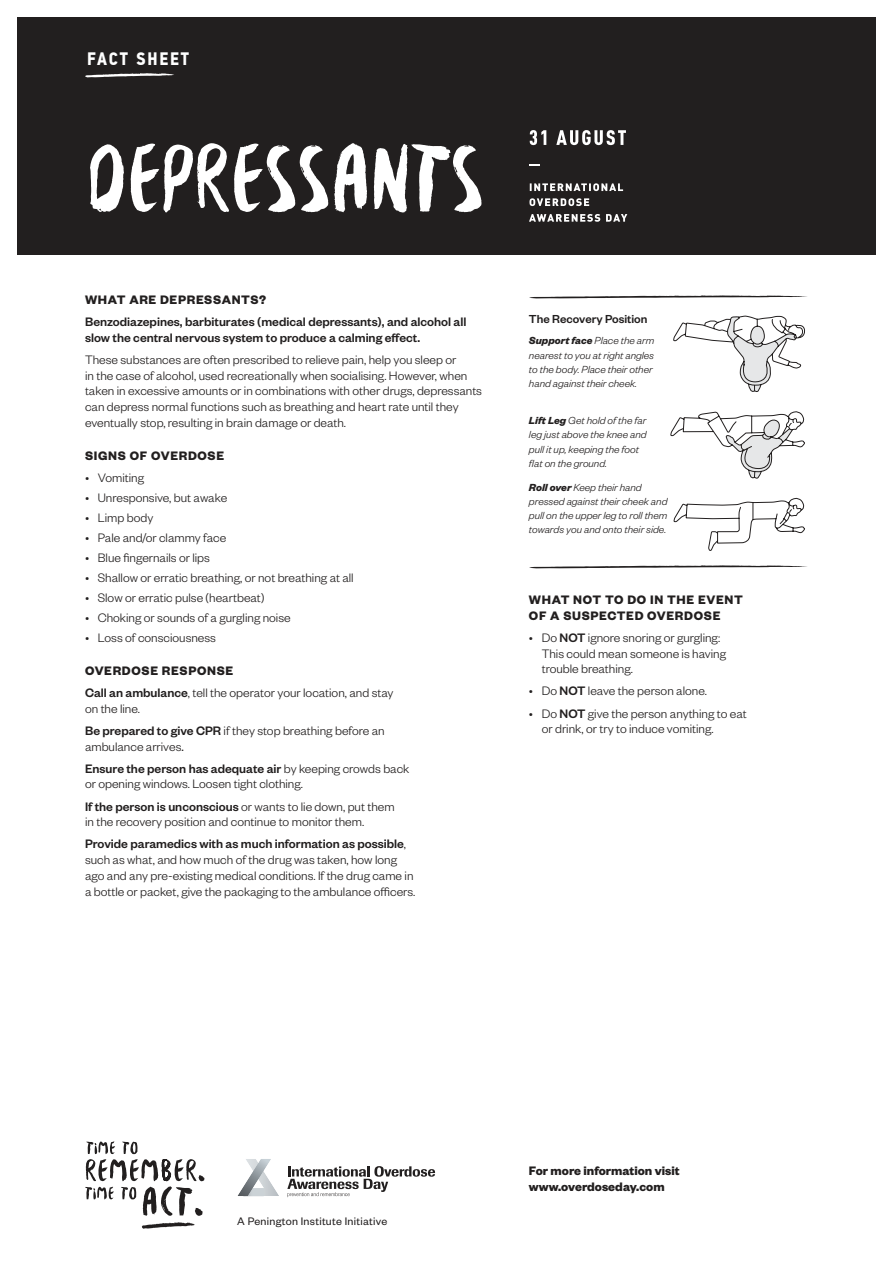
<style>
.page{position:relative;width:893px;height:1263px;background:#fff}
.page>*{position:absolute;margin:0;border:0;box-sizing:border-box;transform-origin:0 0}
.t1{font:102.15px "Besom";letter-spacing:-.025em;color:#fff}
.t2{font:700 18px "PF Din Text Cond Pro";letter-spacing:.1em;color:#fff}
.t3{font:300 13.5px/15.8px "Founders Grotesk";color:#221f1f}
.t4{font:500 13.5px/15.8px "Founders Grotesk";color:#221f1f}
.t5{font:700 13.5px/15.8px "Founders Grotesk";letter-spacing:.05em;color:#221f1f}
.t6{font:700 13.5px/16.5px "Founders Grotesk";color:#221f1f}
.t7{font:500 12.75px "Founders Grotesk";color:#221f1f}
.t8{font:12px "Founders Grotesk";letter-spacing:.025em;color:#221f1f}
.t9{font:italic 300 11.25px/14.2px "Founders Grotesk";color:#221f1f}
.s1{font-weight:700}
.s2{font-weight:500}
.s3{font-weight:400}
.s4{font-weight:300}
</style>
<div class="page">
<div style="left:17px;top:17px;width:859px;height:237px;background:#221f1f"></div>
<svg style="left:287px;top:1166px;width:148px;height:31px"></svg>
<img style="left:271px;top:1184px;width:8px;height:12px">
<img style="left:237px;top:1159px;width:34px;height:37px">
<svg style="left:142px;top:1222px;width:53px;height:7px"></svg>
<svg style="left:85px;top:1141px;width:119px;height:75px"></svg>
<svg style="left:85px;top:73px;width:89px;height:4px"></svg>
<svg style="left:529px;top:565px;width:278px;height:3px"></svg>
<svg style="left:529px;top:295px;width:278px;height:3px"></svg>
<svg style="left:673px;top:316px;width:132px;height:76px"></svg>
<svg style="left:674px;top:498px;width:131px;height:53px"></svg>
<svg style="left:671px;top:411px;width:134px;height:68px"></svg>
<svg style="left:529px;top:214px;width:98px;height:8px"></svg>
<svg style="left:529px;top:198px;width:60px;height:8px"></svg>
<svg style="left:530px;top:183px;width:93px;height:8px"></svg>
<svg style="left:529px;top:164px;width:11px;height:2px"></svg>
<svg style="left:530px;top:130px;width:96px;height:15px"></svg>
<h2 class="t2" style="left:87px;top:48px;width:103px">FACT SHEET</h2>
<h1 class="t1" style="left:85px;top:117px;width:402px">DEPRESSANTS</h1>
<p class="t5" style="left:85px;top:293px;width:183px">WHAT ARE DEPRESSANTS?</p>
<p class="t4" style="left:85px;top:315px;width:383px">Benzodiazepines, barbiturates (medical depressants), and alcohol all slow the central nervous system to produce a calming effect.</p>
<p class="t3" style="left:85px;top:353px;width:398px">These substances are often prescribed to relieve pain, help you sleep or<br>in the case of alcohol, used recreationally when socialising. However, when taken in excessive amounts or in combinations with other drugs, depressants can depress normal functions such as breathing and heart rate until they eventually stop, resulting in brain damage or death.</p>
<p class="t5" style="left:85px;top:449px;width:141px">SIGNS OF OVERDOSE</p>
<p class="t3" style="left:85px;top:471px;width:60px">• Vomiting</p>
<p class="t3" style="left:85px;top:491px;width:144px">• Unresponsive, but awake</p>
<p class="t3" style="left:85px;top:511px;width:70px">• Limp body</p>
<p class="t3" style="left:85px;top:531px;width:143px">• Pale and/or clammy face</p>
<p class="t3" style="left:85px;top:551px;width:126px">• Blue fingernails or lips</p>
<p class="t3" style="left:85px;top:571px;width:270px">• Shallow or erratic breathing, or not breathing at all</p>
<p class="t3" style="left:85px;top:591px;width:181px">• Slow or erratic pulse (heartbeat)</p>
<p class="t3" style="left:85px;top:611px;width:207px">• Choking or sounds of a gurgling noise</p>
<p class="t3" style="left:85px;top:631px;width:132px">• Loss of consciousness</p>
<p class="t3" style="left:85px;top:660px;width:310px;line-height:22.2px"><span class="s1">OVERDOSE RESPONSE<br></span><span class="s2">Call an ambulance</span>, tell the operator your location, and stay</p>
<p class="t3" style="left:85px;top:698px;width:301px;line-height:22.2px">on the line.<br><span class="s2">Be prepared to give CPR</span> if they stop breathing before an</p>
<p class="t3" style="left:85px;top:736px;width:326px;line-height:22.2px">ambulance arrives<span class="s3">.<br></span><span class="s2">Ensure the person has adequate air</span> by keeping crowds back</p>
<p class="t3" style="left:85px;top:774px;width:311px;line-height:22.2px">or opening windows. Loosen tight clothing.<br><span class="s2">If the person is unconscious</span> or wants to lie down, put them</p>
<p class="t4" style="left:85px;top:812px;width:323px;line-height:22.2px"><span class="s4">in the recovery position and continue to monitor them.<br></span>Provide paramedics with as much information as possible<span class="s4">,</span></p>
<p class="t3" style="left:85px;top:853px;width:332px">such as what, and how much of the drug was taken, how long ago and any pre-existing medical conditions. If the drug came in a bottle or packet, give the packaging to the ambulance officers.</p>
<p class="t7" style="left:529px;top:314px;width:120px">The Recovery Position</p>
<p class="t9" style="left:529px;top:335px;width:127px"><span class="s1">Support face</span> Place the arm nearest to you at right angles to the body. Place their other hand against their cheek.</p>
<p class="t9" style="left:529px;top:414px;width:119px"><span class="s1">Lift Leg</span> Get hold of the far leg just above the knee and pull it up, keeping the foot flat on the ground.</p>
<p class="t9" style="left:529px;top:481px;width:140px"><span class="s1">Roll over</span> Keep their hand pressed against their cheek and pull on the upper leg to roll them towards you and onto their side.</p>
<p class="t5" style="left:529px;top:593px;width:215px">WHAT NOT TO DO IN THE EVENT<br>OF A SUSPECTED OVERDOSE</p>
<p class="t3" style="left:542px;top:631px;width:186px;text-indent:-13px">• Do <span class="s2">NOT</span> ignore snoring or gurgling:<br>This could mean someone is having trouble breathing.</p>
<p class="t3" style="left:529px;top:684px;width:179px">• Do <span class="s2">NOT</span> leave the person alone.</p>
<p class="t3" style="left:542px;top:706px;width:206px;text-indent:-13px">• Do <span class="s2">NOT</span> give the person anything to eat or drink, or try to induce vomiting.</p>
<p class="t8" style="left:237px;top:1217px;width:152px">A Penington Institute Initiative</p>
<p class="t6" style="left:529px;top:1163px;width:152px">For more information visit www.overdoseday.com</p>
</div>
